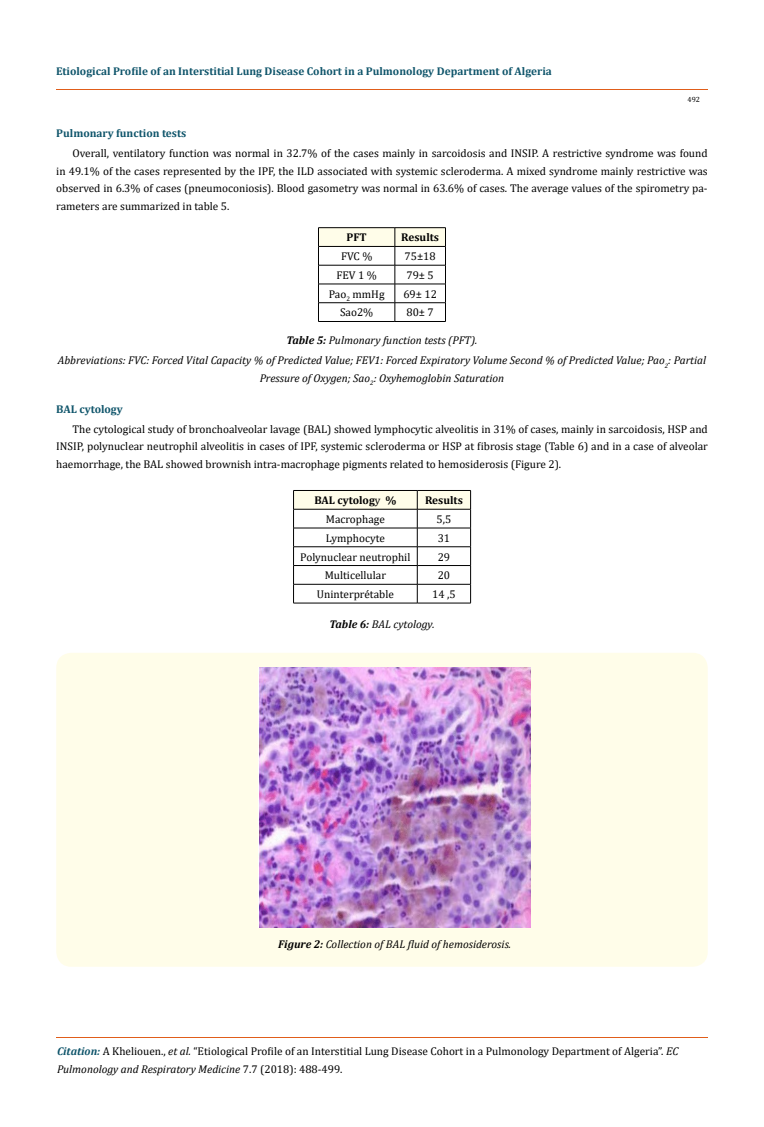
<style>
.page{position:relative;width:764px;height:1127px;background:#fff}
.page>*{position:absolute;margin:0;border:0;box-sizing:border-box;transform-origin:0 0}
.t1{font:11.25px/17.5px "Cambria";color:#000;text-align:justify}
.t2{font:italic 11.25px/20px "Cambria";color:#000;text-align:center}
.t3{font:700 11.25px "Cambria";color:#0e546a}
.t4{font:700 11.25px "Cambria";color:#000}
.t5{font:7.5px "Cambria";color:#000}
.s1{font-weight:700}
.s2{font-weight:400}
.s3{font-weight:700;font-style:italic;color:#0e546a}
.s4{font-style:italic}
</style>
<div class="page">
<hr style="left:56px;top:90px;width:652px;height:1px;background:#e05d1a">
<hr style="left:56px;top:1037px;width:652px;height:1px;background:#e05d1a">
<hr style="left:318px;top:227px;width:77px;height:1px;background:#000">
<hr style="left:395px;top:227px;width:51px;height:1px;background:#000">
<svg style="left:318px;top:228px;width:128px;height:93px"></svg>
<hr style="left:318px;top:321px;width:77px;height:1px;background:#000">
<hr style="left:395px;top:321px;width:51px;height:1px;background:#000">
<svg style="left:293px;top:490px;width:178px;height:112px"></svg>
<hr style="left:293px;top:602px;width:124px;height:1px;background:#000">
<hr style="left:417px;top:602px;width:54px;height:1px;background:#000">
<div style="left:56px;top:652px;width:652px;height:314px;background:#fffde9;border-radius:15px"></div>
<img style="left:259px;top:667px;width:271px;height:260px">
<p class="t3" style="left:56px;top:63px;width:497px">Etiological Profile of an Interstitial Lung Disease Cohort in a Pulmonology Department of Algeria</p>
<p class="t5" style="left:687px;top:95px;width:14px">492</p>
<p class="t3" style="left:56px;top:125px;width:132px">Pulmonary function tests</p>
<p class="t1" style="left:56px;top:144px;width:653px;text-indent:16px">Overall, ventilatory function was normal in 32.7% of the cases mainly in sarcoidosis and INSIP. A restrictive syndrome was found in 49.1% of the cases represented by the IPF, the ILD associated with systemic scleroderma. A mixed syndrome mainly restrictive was observed in 6.3% of cases (pneumoconiosis). Blood gasometry was normal in 63.6% of cases. The average values of the spirometry pa&shy;rameters are summarized in table 5.</p>
<p class="t4" style="left:346px;top:230px;width:22px">PFT</p>
<p class="t4" style="left:401px;top:230px;width:39px">Results</p>
<p class="t1" style="left:341px;top:247px;width:33px">FVC %</p>
<p class="t1" style="left:404px;top:247px;width:33px">75±18</p>
<p class="t1" style="left:336px;top:266px;width:42px">FEV 1 %</p>
<p class="t1" style="left:406px;top:266px;width:29px">79± 5</p>
<p class="t1" style="left:329px;top:285px;width:57px">Pao<sub>2</sub> mmHg</p>
<p class="t1" style="left:403px;top:285px;width:35px">69± 12</p>
<p class="t1" style="left:340px;top:304px;width:35px">Sao2%</p>
<p class="t1" style="left:406px;top:304px;width:29px">80± 7</p>
<p class="t2" style="left:58px;top:330px;width:650px"><span class="s1">Table 5:</span> Pulmonary function tests (PFT).<br>Abbreviations: FVC: Forced Vital Capacity % of Predicted Value; FEV1: Forced Expiratory Volume Second % of Predicted Value; Pao<sub>2</sub>: Partial</p>
<p class="t2" style="left:260px;top:367px;width:246px">Pressure of Oxygen; Sao<sub>2</sub>: Oxyhemoglobin Saturation</p>
<p class="t3" style="left:56px;top:401px;width:68px">BAL cytology</p>
<p class="t1" style="left:56px;top:420px;width:653px;text-indent:16px">The cytological study of bronchoalveolar lavage (BAL) showed lymphocytic alveolitis in 31% of cases, mainly in sarcoidosis, HSP and INSIP, polynuclear neutrophil alveolitis in cases of IPF, systemic scleroderma or HSP at fibrosis stage (Table 6) and in a case of alveolar haemorrhage, the BAL showed brownish intra-macrophage pigments related to hemosiderosis (Figure 2).</p>
<p class="t4" style="left:314px;top:492px;width:84px">BAL cytolog<span class="s2">y</span> %</p>
<p class="t4" style="left:425px;top:492px;width:39px">Results</p>
<p class="t1" style="left:326px;top:510px;width:61px">Macrophage</p>
<p class="t1" style="left:436px;top:510px;width:16px">5,5</p>
<p class="t1" style="left:326px;top:529px;width:60px">Lymphocyte</p>
<p class="t1" style="left:438px;top:529px;width:14px">31</p>
<p class="t1" style="left:300px;top:548px;width:112px">Polynuclear neutrophil</p>
<p class="t1" style="left:438px;top:548px;width:14px">29</p>
<p class="t1" style="left:325px;top:566px;width:63px">Multicellular</p>
<p class="t1" style="left:438px;top:566px;width:14px">20</p>
<p class="t1" style="left:317px;top:585px;width:79px">Uninterprétable</p>
<p class="t1" style="left:432px;top:585px;width:25px">14 ,5</p>
<p class="t2" style="left:329px;top:614px;width:107px"><span class="s1">Table 6:</span> BAL cytology.</p>
<p class="t2" style="left:278px;top:933px;width:234px"><span class="s1">Figure 2:</span> Collection of BAL fluid of hemosiderosis.</p>
<p class="t1" style="left:57px;top:1042px;width:623px"><span class="s3">Citation:</span> A Kheliouen., <span class="s4">et al.</span> “Etiological Profile of an Interstitial Lung Disease Cohort in a Pulmonology Department of Algeria”. <span class="s4">EC<br>Pulmonology and Respiratory Medicine</span> 7.7 (2018): 488-499.</p>
</div>
